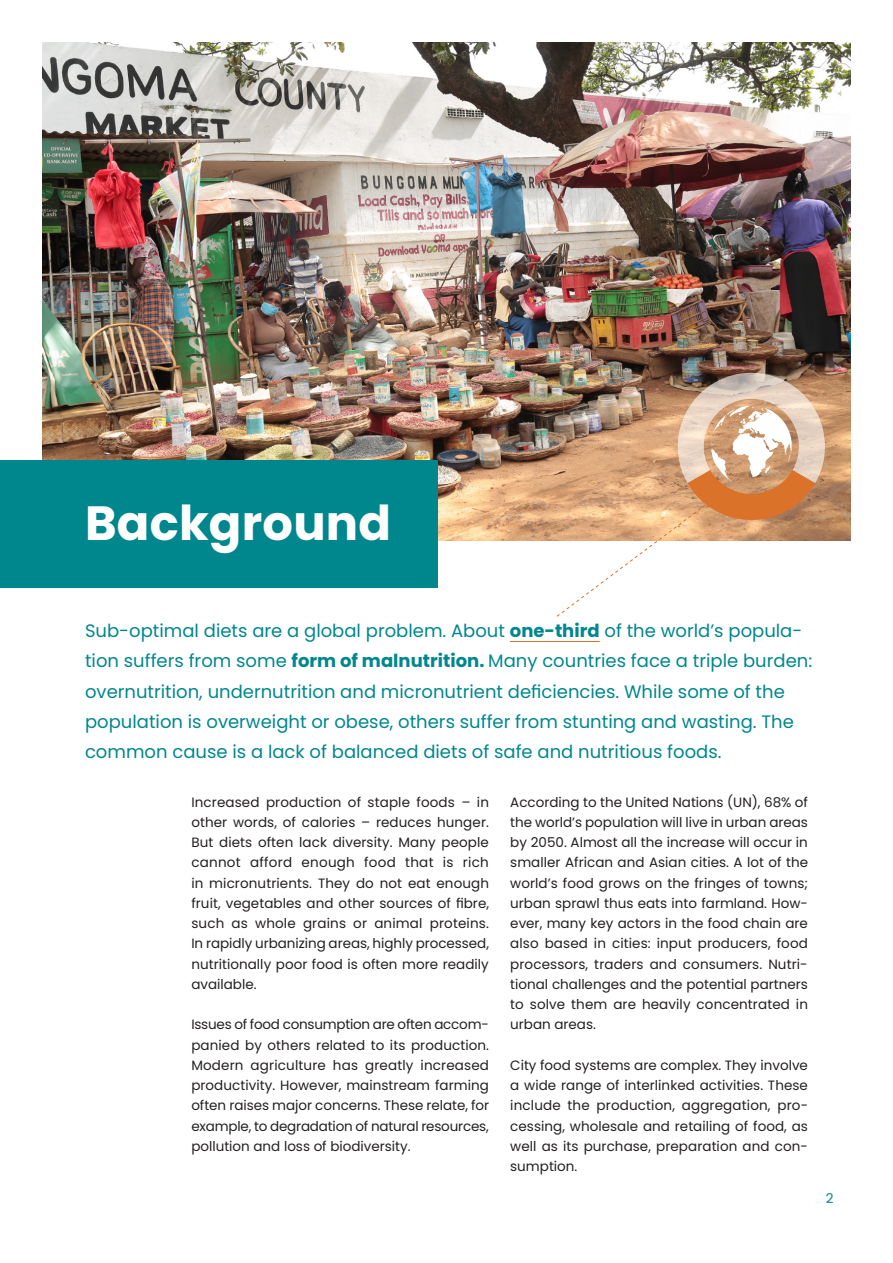
<style>
.page{position:relative;width:893px;height:1263px;background:#fff}
.page>*{position:absolute;margin:0;border:0;box-sizing:border-box;transform-origin:0 0}
.t1{font:700 48px "Poppins";letter-spacing:.005em;color:#fff}
.t2{font:18px/30.3px "Poppins";color:#00878e}
.t3{font:13.5px/20.2px "Poppins";letter-spacing:.005em;color:#231f20;text-align:justify}
.t4{font:13.5px "Poppins";color:#00878e}
.s1{font-weight:700}
</style>
<div class="page">
<img style="left:43px;top:43px;width:807px;height:497px">
<hr style="left:510px;top:641px;width:90px;height:1px;background:#db722a">
<div style="left:0;top:461px;width:438px;height:127px;background:#00878e"></div>
<svg style="left:556px;top:373px;width:269px;height:244px"></svg>
<h1 class="t1" style="left:85px;top:495px;width:308px">Background</h1>
<p class="t2" style="left:85px;top:616px;width:729px">Sub-optimal diets are a global problem. About <span class="s1">one-third</span> of the world’s popula&shy;tion suffers from some <span class="s1">form of malnutrition.</span> Many countries face a triple burden: overnutrition, undernutrition and micronutrient deficiencies. While some of the population is overweight or obese, others suffer from stunting and wasting. The common cause is a lack of balanced diets of safe and nutritious foods.</p>
<p class="t3" style="left:191px;top:792px;width:299px">Increased production of staple foods – in other words, of calories – reduces hunger.<br>But diets often lack diversity. Many people cannot afford enough food that is rich in micronutrients. They do not eat enough fruit, vegetables and other sources of fibre, such as whole grains or animal proteins.<br>In rapidly urbanizing areas, highly processed, nutritionally poor food is often more readily available.</p>
<p class="t3" style="left:191px;top:1014px;width:299px">Issues of food consumption are often accom&shy;panied by others related to its production.<br>Modern agriculture has greatly increased productivity. However, mainstream farming often raises major concerns. These relate, for example, to degradation of natural resources, pollution and loss of biodiversity.</p>
<p class="t3" style="left:510px;top:792px;width:299px">According to the United Nations (UN), 68% of the world’s population will live in urban areas by 2050. Almost all the increase will occur in smaller African and Asian cities. A lot of the world’s food grows on the fringes of towns; urban sprawl thus eats into farmland. How&shy;ever, many key actors in the food chain are also based in cities: input producers, food processors, traders and consumers. Nutri&shy;tional challenges and the potential partners to solve them are heavily concentrated in urban areas.</p>
<p class="t3" style="left:510px;top:1055px;width:299px">City food systems are complex. They involve a wide range of interlinked activities. These include the production, aggregation, pro&shy;cessing, wholesale and retailing of food, as well as its purchase, preparation and con&shy;sumption.</p>
<p class="t4" style="left:826px;top:1191px;width:9px">2</p>
</div>
